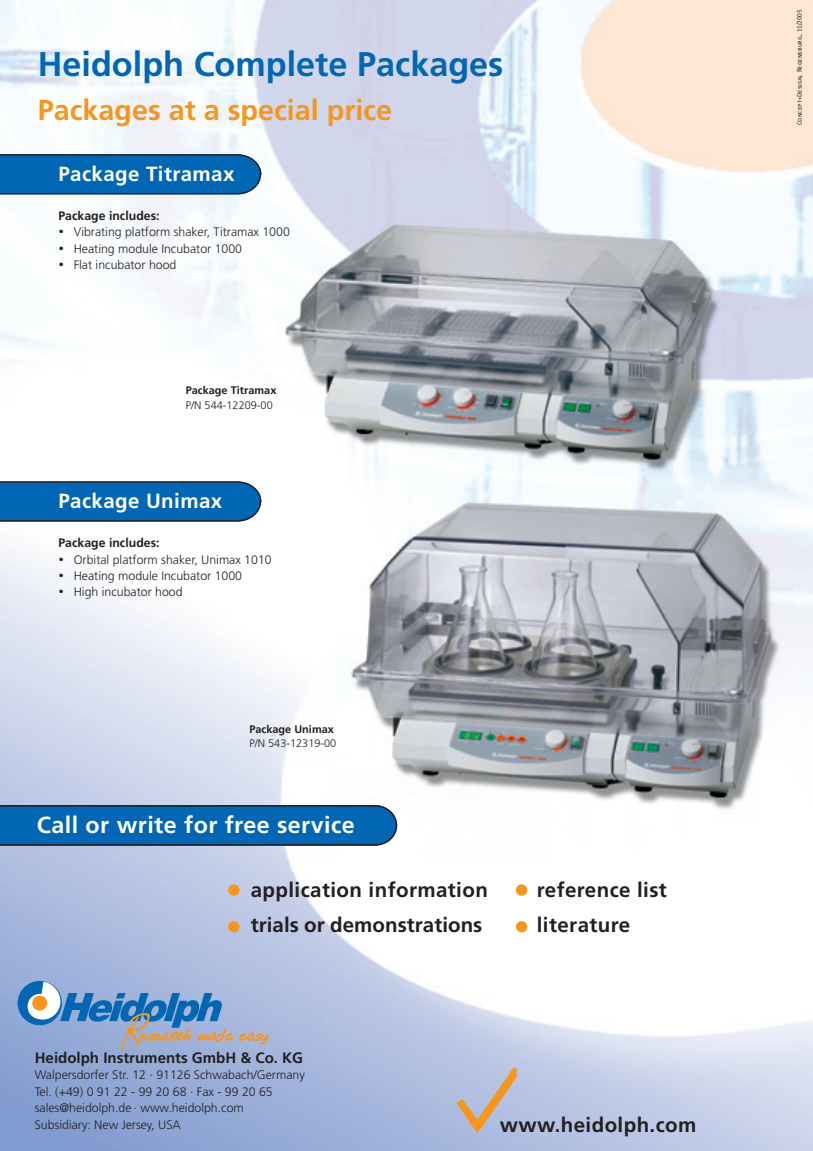
<style>
.page{position:relative;width:813px;height:1151px;background:#fff}
.page>*{position:absolute;margin:0;border:0;box-sizing:border-box;transform-origin:0 0}
.t1{font:700 34.2px "Frutiger";color:#0166b3}
.t2{font:700 28.8px "Frutiger";color:#f7951d}
.t3{font:700 23.25px "Frutiger";letter-spacing:.02em;color:#fff}
.t4{font:700 20.55px/35.5px "Frutiger";letter-spacing:.02em;color:#231f20}
.t5{font:700 20.55px "Frutiger";letter-spacing:.02em;color:#fff}
.t6{font:700 15px "Frutiger";color:#231f20}
.t7{font:300 12.3px/16.5px "Frutiger";color:#231f20}
.t8{font:700 12.3px "Frutiger";color:#231f20}
.t9{font:300 10.95px "Frutiger";color:#231f20}
.t10{font:700 10.95px "Frutiger";color:#231f20}
.t11{font:6.9px "Meta Caps";color:#231f20}
</style>
<div class="page">
<img style="left:0;top:0;width:813px;height:1150px">
<svg style="left:0;top:153px;width:262px;height:42px;background:#1068ac"></svg>
<svg style="left:0;top:480px;width:262px;height:42px;background:#1068ac"></svg>
<div style="left:18px;top:980px;width:44px;height:44px;background:#0166b3;border-radius:50%"></div>
<svg style="left:27px;top:981px;width:242px;height:68px;background:#89a4c8"></svg>
<svg style="left:452px;top:1061px;width:71px;height:76px;background:#bcb9c4"></svg>
<svg style="left:0;top:804px;width:398px;height:42px;background:#0c65aa"></svg>
<div style="left:228px;top:884px;width:12px;height:11px;background:#f7951d;border-radius:50%"></div>
<svg style="left:228px;top:920px;width:12px;height:12px"></svg>
<div style="left:516px;top:884px;width:11px;height:11px;background:#f7951d;border-radius:50%"></div>
<div style="left:516px;top:920px;width:11px;height:12px;background:#f7951d;border-radius:50%"></div>
<h1 class="t1" style="left:38px;top:51px;width:467px">Heidolph Complete Packages</h1>
<h2 class="t2" style="left:38px;top:99px;width:356px">Packages at a special price</h2>
<h3 class="t5" style="left:58px;top:166px;width:178px">Package Titramax</h3>
<p class="t8" style="left:58px;top:211px;width:103px">Package includes:</p>
<p class="t7" style="left:58px;top:225px;width:233px">• Vibrating platform shaker, Titramax 1000</p>
<p class="t7" style="left:58px;top:241px;width:185px">• Heating module Incubator 1000</p>
<p class="t7" style="left:58px;top:258px;width:119px">• Flat incubator hood</p>
<p class="t10" style="left:186px;top:386px;width:92px">Package Titramax</p>
<p class="t9" style="left:186px;top:400px;width:89px">P/N 544-12209-00</p>
<h3 class="t5" style="left:58px;top:492px;width:165px">Package Unimax</h3>
<p class="t8" style="left:58px;top:537px;width:103px">Package includes:</p>
<p class="t7" style="left:58px;top:552px;width:215px">• Orbital platform shaker, Unimax 1010</p>
<p class="t7" style="left:58px;top:568px;width:185px">• Heating module Incubator 1000</p>
<p class="t7" style="left:58px;top:584px;width:126px">• High incubator hood</p>
<p class="t10" style="left:249px;top:724px;width:86px">Package Unimax</p>
<p class="t9" style="left:249px;top:739px;width:89px">P/N 543-12319-00</p>
<h3 class="t3" style="left:37px;top:815px;width:320px">Call or write for free service</h3>
<h3 class="t4" style="left:251px;top:873px;width:239px">application information trials or demonstrations</h3>
<h3 class="t4" style="left:537px;top:873px;width:132px">reference list</h3>
<h3 class="t4" style="left:537px;top:908px;width:95px">literature</h3>
<p class="t6" style="left:35px;top:1051px;width:270px">Heidolph Instruments GmbH &amp; Co. KG</p>
<p class="t7" style="left:35px;top:1067px;width:272px">Walpersdorfer Str. 12 · 91126 Schwabach/Germany Tel. (+49) 0 91 22 - 99 20 68 · Fax - 99 20 65 sales@heidolph.de · www.heidolph.com<br>Subsidiary: New Jersey, USA</p>
<h3 class="t4" style="left:500px;top:1108px;width:198px">www.heidolph.com</h3>
<p class="t11" style="left:795px;top:125px;width:117px;rotate:-90deg">Concept+Design, Regensburg, 11/2005</p>
</div>
